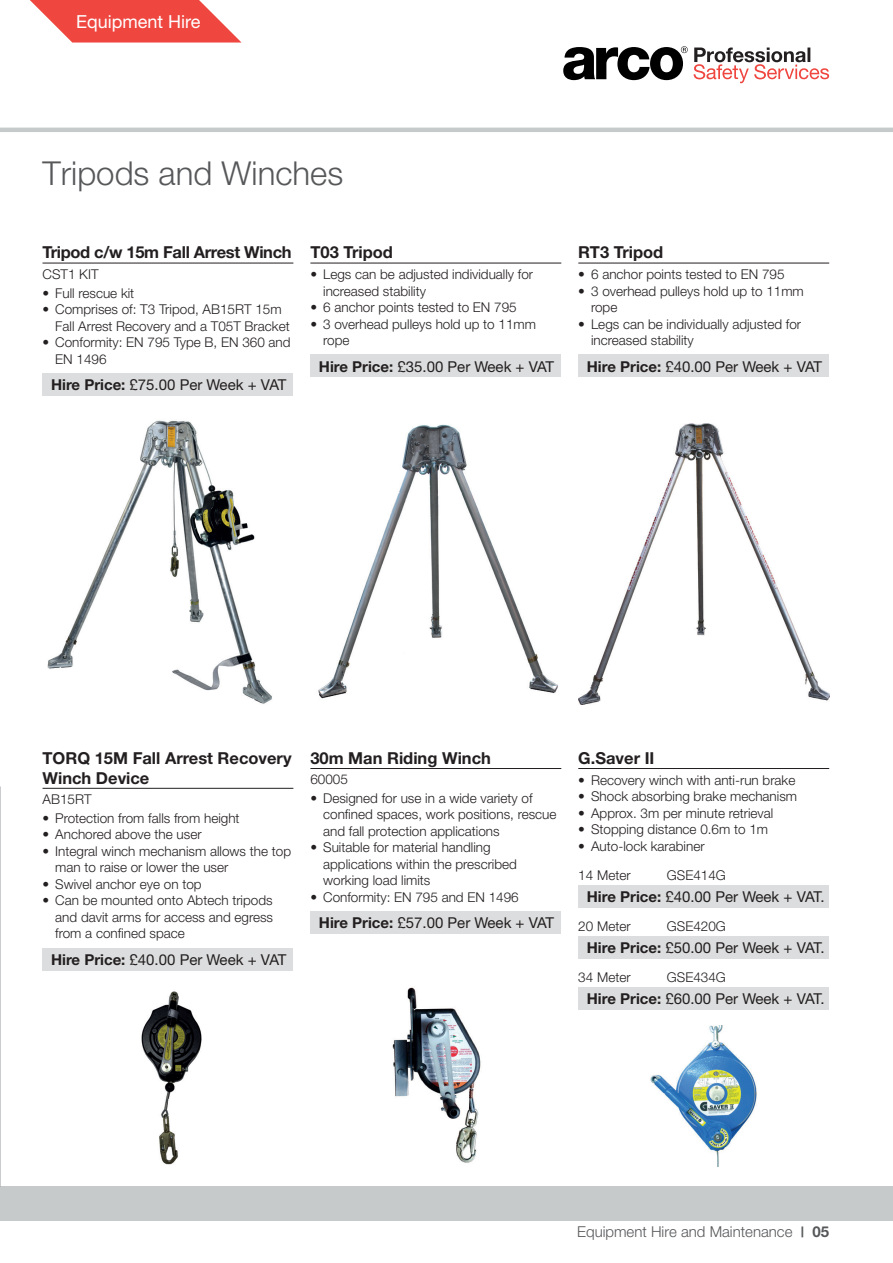
<style>
.page{position:relative;width:893px;height:1263px;background:#fff}
.page>*{position:absolute;margin:0;border:0;box-sizing:border-box;transform-origin:0 0}
.t1{font:300 33px "Helvetica Neue LT Std";color:#57585a}
.t2{font:18px "Helvetica Neue LT Std";color:#fff}
.t3{font:700 16.5px/19.8px "Helvetica Neue LT Std";color:#231f20}
.t4{font:700 16.5px "Helvetica Neue LT Std";letter-spacing:-.02em;color:#231f20}
.t5{font:15px "Helvetica Neue LT Std";color:#231f20}
.t6{font:300 15px "Helvetica Neue LT Std";color:#57585a}
.t7{font:300 13.5px/16.5px "Helvetica Neue LT Std";color:#231f20}
.s1{font-weight:700}
.s2{font-weight:700;font-size:10.8px}
</style>
<div class="page">
<hr style="left:0;top:128px;width:893px;height:4px;background:#c7caca">
<div style="left:0;top:1186px;width:893px;height:34px;background:#c7caca"></div>
<svg style="left:563px;top:46px;width:125px;height:34px"></svg>
<svg style="left:694px;top:48px;width:135px;height:35px"></svg>
<img style="left:0;top:787px;width:1px;height:399px">
<hr style="left:43px;top:788px;width:250px;height:1px;background:#231f20">
<div style="left:43px;top:948px;width:250px;height:22px;background:#dcddde"></div>
<hr style="left:578px;top:768px;width:251px;height:1px;background:#231f20">
<div style="left:578px;top:885px;width:251px;height:22px;background:#dcddde"></div>
<div style="left:578px;top:936px;width:251px;height:23px;background:#dcddde"></div>
<div style="left:578px;top:987px;width:251px;height:23px;background:#dcddde"></div>
<hr style="left:310px;top:768px;width:251px;height:1px;background:#231f20">
<div style="left:310px;top:911px;width:251px;height:23px;background:#dcddde"></div>
<hr style="left:43px;top:263px;width:250px;height:1px;background:#231f20">
<div style="left:43px;top:373px;width:250px;height:23px;background:#dcddde"></div>
<hr style="left:310px;top:263px;width:251px;height:1px;background:#231f20">
<div style="left:310px;top:355px;width:251px;height:22px;background:#dcddde"></div>
<hr style="left:578px;top:263px;width:251px;height:1px;background:#231f20">
<div style="left:578px;top:355px;width:251px;height:22px;background:#dcddde"></div>
<img style="left:47px;top:420px;width:225px;height:284px">
<img style="left:141px;top:991px;width:61px;height:174px">
<img style="left:392px;top:987px;width:89px;height:176px">
<img style="left:650px;top:1025px;width:107px;height:142px">
<img style="left:318px;top:424px;width:240px;height:275px">
<img style="left:578px;top:423px;width:251px;height:282px">
<svg style="left:30px;top:0;width:212px;height:43px"></svg>
<h2 class="t2" style="left:76px;top:10px;width:126px">Equipment Hire</h2>
<h1 class="t1" style="left:43px;top:153px;width:302px">Tripods and Winches</h1>
<p class="t4" style="left:43px;top:242px;width:251px">Tripod c/w 15m Fall Arrest Winch</p>
<p class="t7" style="left:43px;top:266px;width:58px">CST1 KIT</p>
<p class="t7" style="left:43px;top:284px;width:93px">• Full rescue kit</p>
<p class="t7" style="left:55px;top:301px;width:236px;text-indent:-13px">• Comprises of: T3 Tripod, AB15RT 15m<br>Fall Arrest Recovery and a T05T Bracket</p>
<p class="t7" style="left:55px;top:334px;width:237px;text-indent:-13px">• Conformity: EN 795 Type B, EN 360 and<br>EN 1496</p>
<p class="t5" style="left:51px;top:375px;width:237px"><span class="s1">Hire Price:</span> £75.00 Per Week + VAT</p>
<p class="t3" style="left:310px;top:242px;width:84px">T03 Tripod</p>
<p class="t7" style="left:323px;top:266px;width:212px;text-indent:-13px">• Legs can be adjusted individually for increased stability</p>
<p class="t7" style="left:310px;top:299px;width:208px">• 6 anchor points tested to EN 795</p>
<p class="t7" style="left:323px;top:315px;width:214px;text-indent:-13px">• 3 overhead pulleys hold up to 11mm rope</p>
<p class="t5" style="left:319px;top:357px;width:237px"><span class="s1">Hire Price:</span> £35.00 Per Week + VAT</p>
<p class="t3" style="left:578px;top:242px;width:86px">RT3 Tripod</p>
<p class="t7" style="left:578px;top:266px;width:208px">• 6 anchor points tested to EN 795</p>
<p class="t7" style="left:591px;top:282px;width:214px;text-indent:-13px">• 3 overhead pulleys hold up to 11mm rope</p>
<p class="t7" style="left:591px;top:315px;width:212px;text-indent:-13px">• Legs can be individually adjusted for increased stability</p>
<p class="t5" style="left:587px;top:357px;width:237px"><span class="s1">Hire Price:</span> £40.00 Per Week + VAT</p>
<p class="t3" style="left:43px;top:748px;width:251px">TORQ 15M Fall Arrest Recovery<br>Winch Device</p>
<p class="t7" style="left:43px;top:791px;width:51px">AB15RT</p>
<p class="t7" style="left:43px;top:809px;width:199px">• Protection from falls from height</p>
<p class="t7" style="left:43px;top:826px;width:161px">• Anchored above the user</p>
<p class="t7" style="left:55px;top:842px;width:237px;text-indent:-13px">• Integral winch mechanism allows the top man to raise or lower the user</p>
<p class="t7" style="left:43px;top:875px;width:161px">• Swivel anchor eye on top</p>
<p class="t7" style="left:55px;top:892px;width:219px;text-align:justify;text-indent:-13px">• Can be mounted onto Abtech tripods and davit arms for access and egress from a confined space</p>
<p class="t5" style="left:51px;top:950px;width:237px"><span class="s1">Hire Price:</span> £40.00 Per Week + VAT</p>
<p class="t3" style="left:310px;top:748px;width:182px">30m Man Riding Winch</p>
<p class="t7" style="left:310px;top:771px;width:39px">60005</p>
<p class="t7" style="left:323px;top:790px;width:235px;text-indent:-13px">• Designed for use in a wide variety of confined spaces, work positions, rescue and fall protection applications</p>
<p class="t7" style="left:323px;top:839px;width:195px;text-indent:-13px">• Suitable for material handling applications within the prescribed working load limits</p>
<p class="t7" style="left:310px;top:889px;width:210px">• Conformity: EN 795 and EN 1496</p>
<p class="t5" style="left:319px;top:914px;width:237px"><span class="s1">Hire Price:</span> £57.00 Per Week + VAT</p>
<p class="t3" style="left:578px;top:748px;width:78px">G.Saver II</p>
<p class="t7" style="left:578px;top:771px;width:219px">• Recovery winch with anti-run brake</p>
<p class="t7" style="left:578px;top:788px;width:220px">• Shock absorbing brake mechanism</p>
<p class="t7" style="left:578px;top:804px;width:197px">• Approx. 3m per minute retrieval</p>
<p class="t7" style="left:578px;top:821px;width:191px">• Stopping distance 0.6m to 1m</p>
<p class="t7" style="left:578px;top:831px;width:128px;line-height:29px">• Auto-lock karabiner<br>14 Meter</p>
<p class="t7" style="left:667px;top:866px;width:61px">GSE414G</p>
<p class="t5" style="left:587px;top:887px;width:239px"><span class="s1">Hire Price:</span> £40.00 Per Week + VAT.</p>
<p class="t7" style="left:578px;top:917px;width:54px">20 Meter</p>
<p class="t7" style="left:667px;top:917px;width:61px">GSE420G</p>
<p class="t5" style="left:587px;top:938px;width:239px"><span class="s1">Hire Price:</span> £50.00 Per Week + VAT.</p>
<p class="t7" style="left:578px;top:969px;width:54px">34 Meter</p>
<p class="t7" style="left:667px;top:969px;width:61px">GSE434G</p>
<p class="t5" style="left:587px;top:990px;width:239px"><span class="s1">Hire Price:</span> £60.00 Per Week + VAT.</p>
<p class="t6" style="left:577px;top:1223px;width:254px">Equipment Hire and Maintenance <span class="s2">|</span> <span class="s1">05</span></p>
</div>
